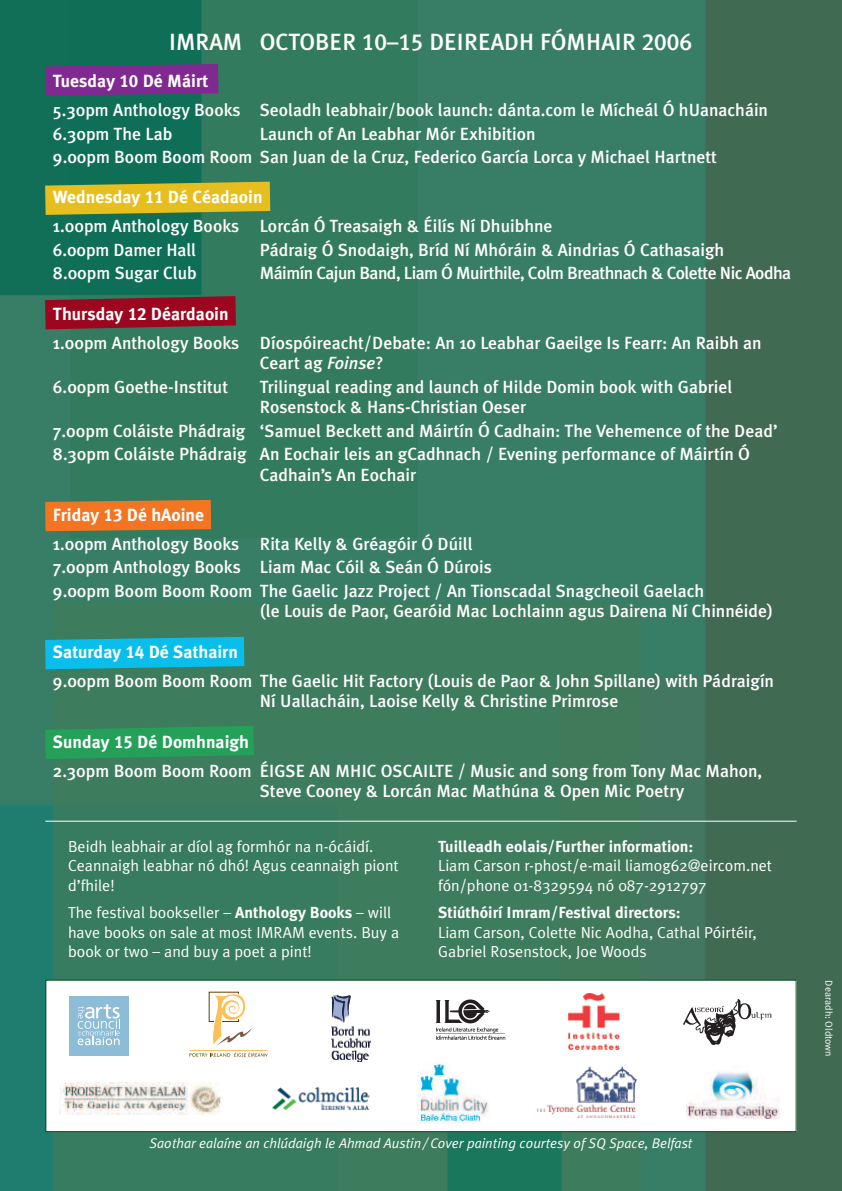
<style>
.page{position:relative;width:842px;height:1191px;background:#fff}
.page>*{position:absolute;margin:0;border:0;box-sizing:border-box;transform-origin:0 0}
.t1{font:500 23.4px "Meta Plus";color:#fff}
.t2{font:500 17.6px/29px "Meta Plus";color:#fff}
.t3{font:500 17.6px "Meta Plus";letter-spacing:-.035em;color:#fff}
.t4{font:16px/19.2px "Meta Plus Normal";color:#fff}
.t5{font:700 16px "Meta Plus";color:#fff}
.t6{font:italic 14px "Meta Plus Normal";color:#fff}
.t7{font:10px "Meta Plus Normal";color:#fff}
.s1{font-family:"Meta Plus Medium Caps";font-weight:400}
.s2{font-weight:700}
.s3{font-family:"Meta Plus Bold Caps";font-weight:400}
.s4{font-style:italic}
.s5{font-family:"Meta Plus";font-weight:700}
</style>
<div class="page">
<img style="left:0;top:0;width:842px;height:1191px">
<svg style="left:45px;top:64px;width:173px;height:32px"></svg>
<svg style="left:45px;top:296px;width:191px;height:33px"></svg>
<svg style="left:45px;top:500px;width:166px;height:31px"></svg>
<svg style="left:45px;top:637px;width:199px;height:32px"></svg>
<svg style="left:45px;top:182px;width:225px;height:33px"></svg>
<svg style="left:45px;top:726px;width:209px;height:33px"></svg>
<div style="left:46px;top:980px;width:750px;height:151px;background:#fff"></div>
<div style="left:45px;top:979px;width:752px;height:153px;border:1px solid #004c1b"></div>
<img style="left:684px;top:999px;width:87px;height:45px">
<div style="left:69px;top:996px;width:60px;height:59px;background:#8dbcd7"></div>
<svg style="left:78px;top:1004px;width:42px;height:41px"></svg>
<hr style="left:189px;top:1050px;width:78px;height:1px;background:#fdc056">
<svg style="left:209px;top:992px;width:39px;height:53px"></svg>
<svg style="left:189px;top:1052px;width:78px;height:4px"></svg>
<img style="left:331px;top:995px;width:40px;height:66px">
<img style="left:417px;top:1062px;width:72px;height:61px">
<img style="left:686px;top:1072px;width:93px;height:46px">
<img style="left:435px;top:999px;width:71px;height:41px">
<img style="left:272px;top:1087px;width:98px;height:23px">
<img style="left:60px;top:1082px;width:162px;height:32px">
<img style="left:536px;top:1066px;width:101px;height:52px">
<img style="left:568px;top:993px;width:52px;height:57px">
<hr style="left:45px;top:820px;width:752px;height:1px;background:#fff">
<h1 class="t1" style="left:169px;top:28px;width:524px">IMRAM OCTOBER <span class="s1">10–15</span> DEIREADH FÓMHAIR <span class="s1">2006</span></h1>
<p class="t2" style="left:53px;top:67px;width:717px"><span class="s2">Tuesday</span> <span class="s3">10</span> <span class="s2">Dé Máirt<br></span>5.30pm Anthology Books Seoladh leabhair/book launch: dánta.com le Mícheál Ó hUanacháin</p>
<p class="t2" style="left:53px;top:119px;width:121px">6.30pm The Lab</p>
<p class="t2" style="left:53px;top:122px;width:666px;line-height:23.4px;text-indent:207px">Launch of An Leabhar Mór Exhibition<br>9.00pm Boom Boom Room San Juan de la Cruz, Federico García Lorca y Michael Hartnett</p>
<p class="t2" style="left:53px;top:183px;width:501px"><span class="s2">Wednesday</span> <span class="s3">11</span> <span class="s2">Dé Céadaoin<br></span>1.00pm Anthology Books Lorcán Ó Treasaigh &amp; Éilís Ní Dhuibhne</p>
<p class="t2" style="left:53px;top:235px;width:145px">6.00pm Damer Hall</p>
<p class="t2" style="left:260px;top:235px;width:466px">Pádraig Ó Snodaigh, Bríd Ní Mhóráin &amp; Aindrias Ó Cathasaigh</p>
<p class="t2" style="left:53px;top:259px;width:145px">8.00pm Sugar Club</p>
<p class="t3" style="left:260px;top:263px;width:533px">Máimín Cajun Band, Liam Ó Muirthile, Colm Breathnach &amp; Colette Nic Aodha</p>
<p class="t2" style="left:53px;top:299px;width:710px"><span class="s2">Thursday</span> <span class="s3">12</span> <span class="s2">Déardaoin<br></span>1.00pm Anthology Books Díospóireacht/Debate: An 10 Leabhar Gaeilge Is Fearr: An Raibh an</p>
<p class="t2" style="left:260px;top:349px;width:125px">Ceart ag <span class="s4">Foinse</span>?</p>
<p class="t2" style="left:53px;top:372px;width:177px">6.00pm Goethe-Institut</p>
<p class="t2" style="left:260px;top:376px;width:474px;line-height:20.6px">Trilingual reading and launch of Hilde Domin book with Gabriel<br>Rosenstock &amp; Hans-Christian Oeser</p>
<p class="t2" style="left:53px;top:419px;width:726px;line-height:23.4px">7.00pm Coláiste Phádraig ‘Samuel Beckett and Máirtín Ó Cadhain: The Vehemence of the Dead’<br>8.30pm Coláiste Phádraig An Eochair leis an gCadhnach / Evening performance of Máirtín Ó</p>
<p class="t2" style="left:260px;top:460px;width:158px">Cadhain’s An Eochair</p>
<p class="t2" style="left:53px;top:500px;width:421px"><span class="s2">Friday</span> <span class="s3">13</span> <span class="s2">Dé hAoine<br></span>1.00pm Anthology Books Rita Kelly &amp; Gréagóir Ó Dúill</p>
<p class="t2" style="left:53px;top:555px;width:653px;line-height:23.4px">7.00pm Anthology Books Liam Mac Cóil &amp; Seán Ó Dúrois<br>9.00pm Boom Boom Room The Gaelic Jazz Project / An Tionscadal Snagcheoil Gaelach</p>
<p class="t2" style="left:260px;top:597px;width:515px">(le Louis de Paor, Gearóid Mac Lochlainn agus Dairena Ní Chinnéide)</p>
<p class="t2" style="left:53px;top:637px;width:723px"><span class="s2">Saturday</span> <span class="s3">14</span> <span class="s2">Dé Sathairn<br></span>9.00pm Boom Boom Room The Gaelic Hit Factory (Louis de Paor &amp; John Spillane) with Pádraigín</p>
<p class="t2" style="left:260px;top:687px;width:360px">Ní Uallacháin, Laoise Kelly &amp; Christine Primrose</p>
<p class="t2" style="left:53px;top:727px;width:711px"><span class="s2">Sunday</span> <span class="s3">15</span> <span class="s2">Dé Domhnaigh<br></span>2.30pm Boom Boom Room ÉIGSE AN MHIC OSCAILTE / Music and song from Tony Mac Mahon,</p>
<p class="t2" style="left:260px;top:776px;width:426px">Steve Cooney &amp; Lorcán Mac Mathúna &amp; Open Mic Poetry</p>
<p class="t4" style="left:68px;top:837px;width:332px">Beidh leabhair ar díol ag formhór na n-ócáidí.<br>Ceannaigh leabhar nó dhó! Agus ceannaigh piont d’fhile!</p>
<p class="t4" style="left:68px;top:903px;width:333px">The festival bookseller – <span class="s5">Anthology Books</span> – will have books on sale at most IMRAM events. Buy a book or two – and buy a poet a pint!</p>
<p class="t5" style="left:438px;top:837px;width:257px">Tuilleadh eolais/Further information:</p>
<p class="t4" style="left:438px;top:856px;width:336px">Liam Carson r-phost/e-mail liamog62@eircom.net fón/phone 01-8329594 nó 087-2912797</p>
<p class="t5" style="left:438px;top:903px;width:244px">Stiúthóirí Imram/Festival directors:</p>
<p class="t4" style="left:438px;top:922px;width:320px">Liam Carson, Colette Nic Aodha, Cathal Póirtéir,<br>Gabriel Rosenstock, Joe Woods</p>
<p class="t6" style="left:149px;top:1135px;width:544px">Saothar ealaíne an chlúdaigh le Ahmad Austin/ Cover painting courtesy of SQ Space, Belfast</p>
<p class="t7" style="left:835px;top:980px;width:78px;rotate:90deg">Dearadh: Oldtown</p>
</div>
